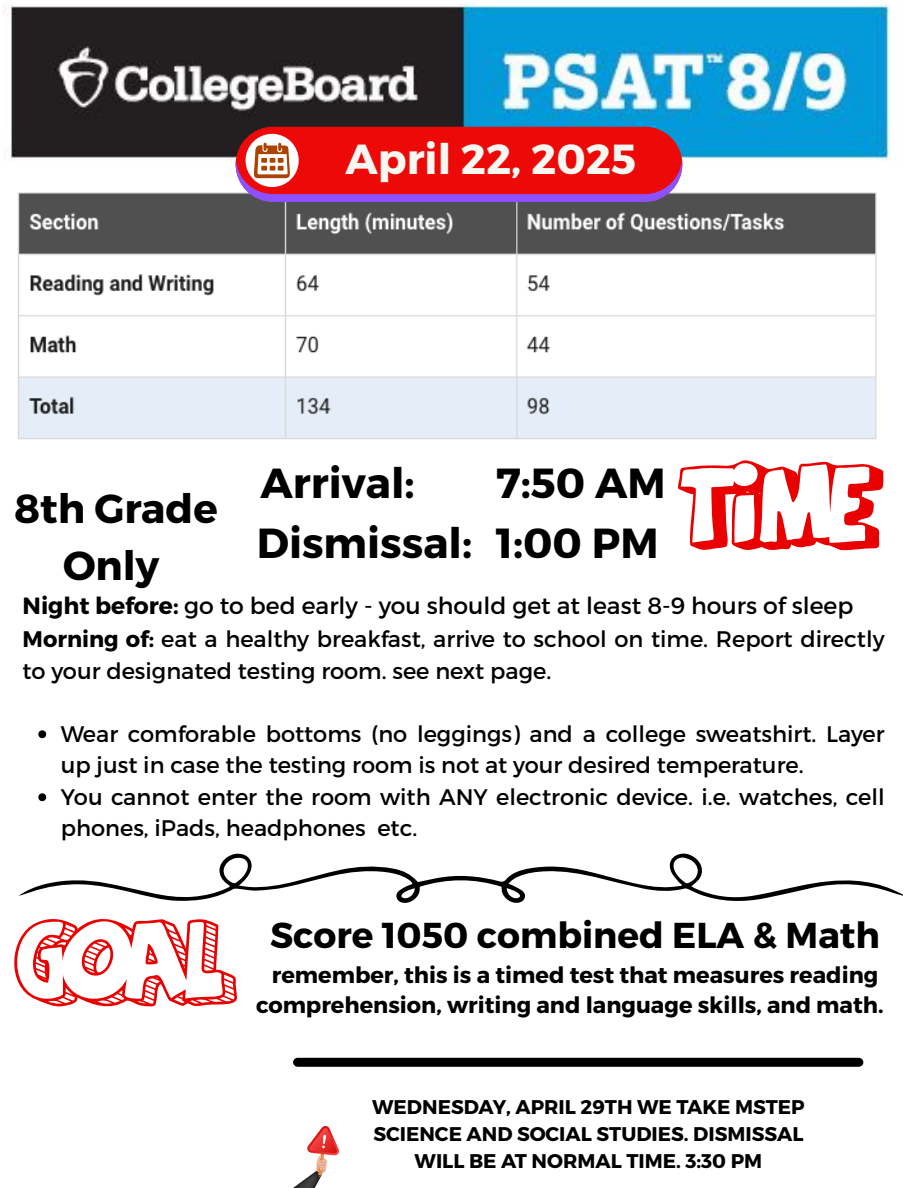
<style>
.page{position:relative;width:918px;height:1188px;background:#fff}
.page>*{position:absolute;margin:0;border:0;box-sizing:border-box;transform-origin:0 0}
.t1{font:700 42px "Montserrat";color:#000}
.t2{font:700 42px "Montserrat";color:#f6f8f1}
.t3{font:700 40.5px/56.2px "Montserrat";color:#000;text-align:center}
.t4{font:700 36px "Montserrat";color:#000}
.t5{font:23.4px "Montserrat";color:#000}
.t6{font:22.5px/31.5px "Montserrat";color:#000}
.t7{font:700 22.5px/30.3px "Montserrat";color:#000;text-align:center}
.t8{font:700 19.8px/27px "Montserrat";color:#000;text-align:center}
.s1{font-weight:700}
</style>
<div class="page">
<img style="left:5px;top:4px;width:886px;height:161px">
<img style="left:18px;top:192px;width:859px;height:247px">
<div style="left:236px;top:127px;width:446px;height:75px;background:#ee0909;border-radius:37px"></div>
<div style="left:246px;top:134px;width:53px;height:53px;background:#fff;border-radius:50%"></div>
<svg style="left:236px;top:143px;width:446px;height:59px"></svg>
<svg style="left:678px;top:460px;width:206px;height:91px"></svg>
<svg style="left:14px;top:854px;width:889px;height:153px"></svg>
<img style="left:293px;top:1127px;width:45px;height:61px">
<svg style="left:38px;top:730px;width:8px;height:8px"></svg>
<svg style="left:38px;top:793px;width:8px;height:8px"></svg>
<div style="left:293px;top:1058px;width:570px;height:9px;background:#000;border-radius:5px"></div>
<p class="t2" style="left:346px;top:132px;width:292px">April 22, 2025</p>
<h4 class="t3" style="left:14px;top:479px;width:205px">8th Grade<br>Only</h4>
<h2 class="t1" style="left:261px;top:456px;width:155px">Arrival:</h2>
<p class="t1" style="left:496px;top:456px;width:171px">7:50 AM</p>
<h1 class="t1" style="left:257px;top:516px;width:217px">Dismissal:</h1>
<h2 class="t1" style="left:496px;top:516px;width:164px">1:00 PM</h2>
<p class="t5" style="left:23px;top:591px;width:832px"><span class="s1">Night before:</span> go to bed early - you should get at least 8-9 hours of sleep</p>
<p class="t6" style="left:23px;top:622px;width:864px"><span class="s1">Morning of:</span> eat a healthy breakfast, arrive to school on time. Report directly to your designated testing room. see next page.</p>
<p class="t6" style="left:61px;top:717px;width:825px">Wear comforable bottoms (no leggings) and a college sweatshirt. Layer up just in case the testing room is not at your desired temperature.</p>
<h2 class="t6" style="left:61px;top:780px;width:825px">You cannot enter the room with ANY electronic device. i.e. watches, cell phones, iPads, headphones etc.</h2>
<h2 class="t4" style="left:270px;top:912px;width:611px">Score 1050 combined ELA &amp; Math</h2>
<h2 class="t7" style="left:256px;top:959px;width:629px">remember, this is a timed test that measures reading comprehension, writing and language skills, and math.</h2>
<h1 class="t8" style="left:372px;top:1093px;width:434px">WEDNESDAY, APRIL 29TH WE TAKE MSTEP<br>SCIENCE AND SOCIAL STUDIES. DISMISSAL<br>WILL BE AT NORMAL TIME. 3:30 PM</h1>
</div>
